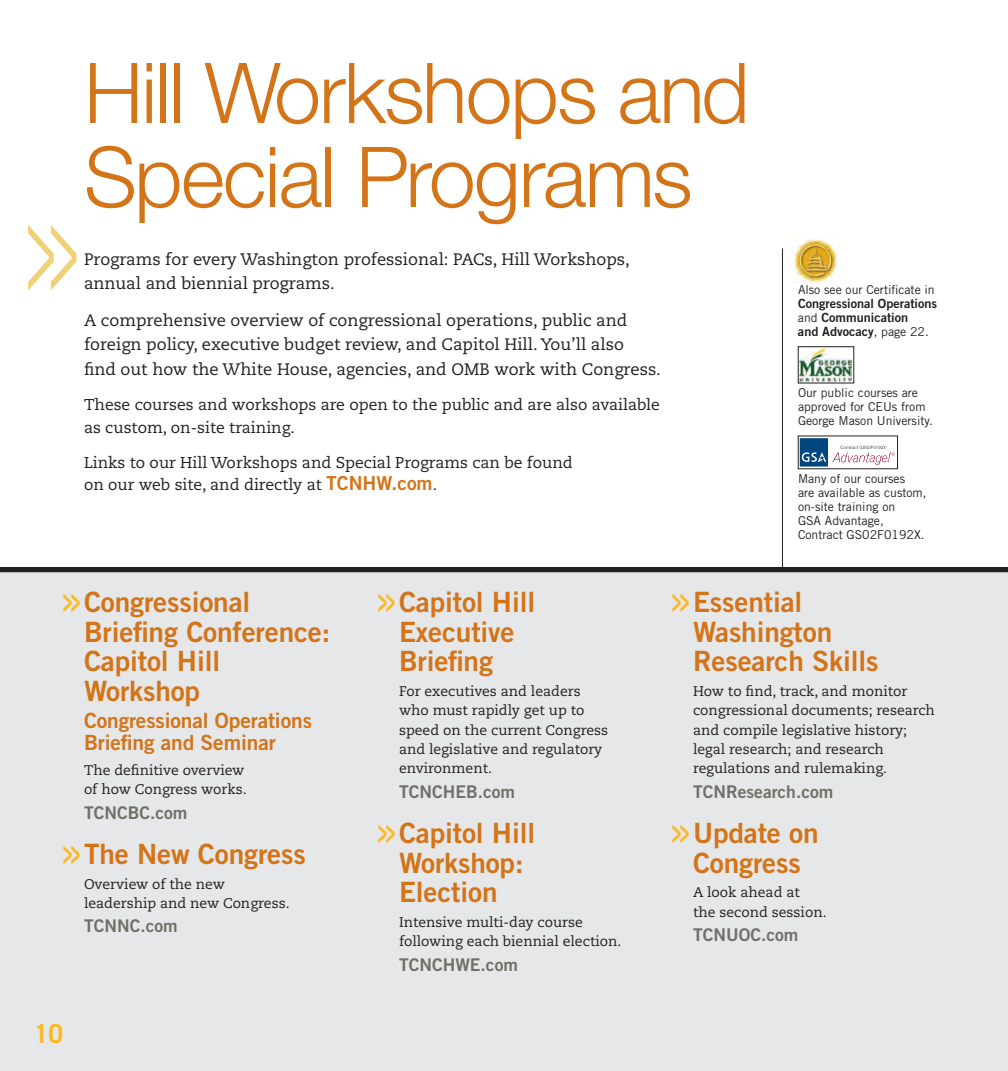
<style>
.page{position:relative;width:1008px;height:1071px;background:#fff}
.page>*{position:absolute;margin:0;border:0;box-sizing:border-box;transform-origin:0 0}
.t1{font:126px "Helvetica Neue LT Std";color:#f0d177;scale:.4 1}
._1-CourseCategory{font:300 84px/84px "Helvetica Neue LT Std";letter-spacing:-.02em;color:#d47419}
._3-CourseName{font:28px/29.8px "Trade Gothic LT Std Bd 2";letter-spacing:-.005em;color:#d47419}
.t2{font:700 26.25px "Trade Gothic LT Std";color:#fcb825}
._4-CourseSubhead{font:21px/22.8px "Trade Gothic LT Std Bd 2";letter-spacing:-.005em;color:#d47419}
._6-CourseUrl{font:17.5px "Trade Gothic LT Std Bd 2";color:#707068}
._2-CategoryText{font:16.62px/24.5px "Caecilia LT Std";color:#231f20}
._2-CategoryText-2{font:15.75px/22.8px "Caecilia LT Std";color:#231f20}
._5-CourseDescription{font:14px/19.2px "Caecilia LT Std";color:#231f20}
._3-CategorySmallText{font:12.6px/14px "Trade Gothic LT Std Bd 2";color:#231f20}
._3-CategorySmallText-2{font:12.25px/14px "Trade Gothic LT Std";color:#231f20}
.s1{font-family:"Trade Gothic LT Std Bd 2";font-size:19.25px;color:#d47419}
.s2{font-family:"Trade Gothic LT Std";font-size:12.25px}
.s3{font-family:"Trade Gothic LT Std";font-weight:700;font-size:33.25px;color:#fcb825}
</style>
<div class="page">
<div style="left:0;top:567px;width:1008px;height:504px;background:#e6e7e9"></div>
<div style="left:0;top:567px;width:1008px;height:5px;background:#231f20"></div>
<img style="left:800px;top:348px;width:51px;height:33px">
<div style="left:798px;top:346px;width:56px;height:37px;border:1px solid #231f20"></div>
<svg style="left:800px;top:438px;width:95px;height:29px"></svg>
<img style="left:793px;top:238px;width:47px;height:46px">
<hr style="left:782px;top:248px;width:1px;height:319px;background:#231f20">
<p class="_1-CourseCategory" style="left:84px;top:49px;width:667px">Hill Workshops and<br>Special Programs</p>
<p class="_2-CategoryText" style="left:84px;top:247px;width:547px">Programs for every Washington professional: PACs, Hill Workshops, annual and biennial programs.</p>
<p class="_2-CategoryText" style="left:84px;top:308px;width:578px">A comprehensive overview of congressional operations, public and foreign policy, executive budget review, and Capitol Hill. You’ll also<br>find out how the White House, agencies, and OMB work with Congress.</p>
<p class="_2-CategoryText-2" style="left:84px;top:393px;width:577px">These courses and workshops are open to the public and are also available as custom, on-site training.</p>
<p class="_2-CategoryText-2" style="left:84px;top:451px;width:490px">Links to our Hill Workshops and Special Programs can be found on our web site, and directly at <span class="s1">TCNHW.com</span>.</p>
<p class="t1" style="left:26px;top:170px;width:134px">&gt;&gt;</p>
<p class="_3-CategorySmallText-2" style="left:798px;top:283px;width:138px">Also see our Certificate in</p>
<p class="_3-CategorySmallText" style="left:798px;top:296px;width:141px">Congressional Operations <span class="s2">and</span> Communication<br>and Advocacy<span class="s2">, page 22.</span></p>
<p class="_3-CategorySmallText-2" style="left:798px;top:386px;width:122px">Our public courses are</p>
<p class="_3-CategorySmallText-2" style="left:798px;top:400px;width:129px">approved for CEUs from</p>
<p class="_3-CategorySmallText-2" style="left:798px;top:414px;width:136px">George Mason University.</p>
<p class="_3-CategorySmallText-2" style="left:798px;top:472px;width:130px">Many of our courses<br>are available as custom, on-site training on<br>GSA Advantage,<br>Contract GS02F0192X.</p>
<p class="_3-CourseName" style="left:84px;top:587px;width:248px;text-indent:-21px"><span class="s3">&gt;&gt;</span> Congressional<br>Briefing Conference:<br>Capitol Hill<br>Workshop</p>
<p class="_4-CourseSubhead" style="left:84px;top:708px;width:229px">Congressional Operations<br>Briefing and Seminar</p>
<p class="_5-CourseDescription" style="left:84px;top:761px;width:164px">The definitive overview of how Congress works.</p>
<p class="_6-CourseUrl" style="left:84px;top:801px;width:105px">TCNCBC.com</p>
<p class="_3-CourseName" style="left:63px;top:839px;width:244px"><span class="s3">&gt;&gt;</span> The New Congress</p>
<p class="_5-CourseDescription" style="left:84px;top:874px;width:207px">Overview of the new leadership and new Congress.</p>
<p class="_6-CourseUrl" style="left:84px;top:915px;width:95px">TCNNC.com</p>
<p class="t2" style="left:34px;top:1017px;width:31px">10</p>
<p class="_3-CourseName" style="left:399px;top:587px;width:138px;text-indent:-21px"><span class="s3">&gt;&gt;</span> Capitol Hill<br>Executive<br>Briefing</p>
<p class="_5-CourseDescription" style="left:399px;top:682px;width:211px">For executives and leaders who must rapidly get up to speed on the current Congress and legislative and regulatory environment.</p>
<p class="_6-CourseUrl" style="left:399px;top:780px;width:118px">TCNCHEB.com</p>
<p class="_3-CourseName" style="left:378px;top:818px;width:159px;text-align:center"><span class="s3">&gt;&gt;</span> Capitol Hill<br>Workshop:<br>Election</p>
<p class="_5-CourseDescription" style="left:399px;top:913px;width:224px">Intensive multi-day course following each biennial election.</p>
<p class="_6-CourseUrl" style="left:399px;top:954px;width:121px">TCNCHWE.com</p>
<p class="_3-CourseName" style="left:693px;top:587px;width:187px;text-indent:-21px"><span class="s3">&gt;&gt;</span> Essential<br>Washington<br>Research Skills</p>
<p class="_5-CourseDescription" style="left:693px;top:682px;width:243px">How to find, track, and monitor congressional documents; research and compile legislative history; legal research; and research regulations and rulemaking.</p>
<p class="_6-CourseUrl" style="left:693px;top:780px;width:142px">TCNResearch.com</p>
<p class="_3-CourseName" style="left:672px;top:818px;width:148px;text-align:center"><span class="s3">&gt;&gt;</span> Update on<br>Congress</p>
<p class="_5-CourseDescription" style="left:693px;top:883px;width:135px">A look ahead at<br>the second session.</p>
<p class="_6-CourseUrl" style="left:693px;top:924px;width:107px">TCNUOC.com</p>
</div>
